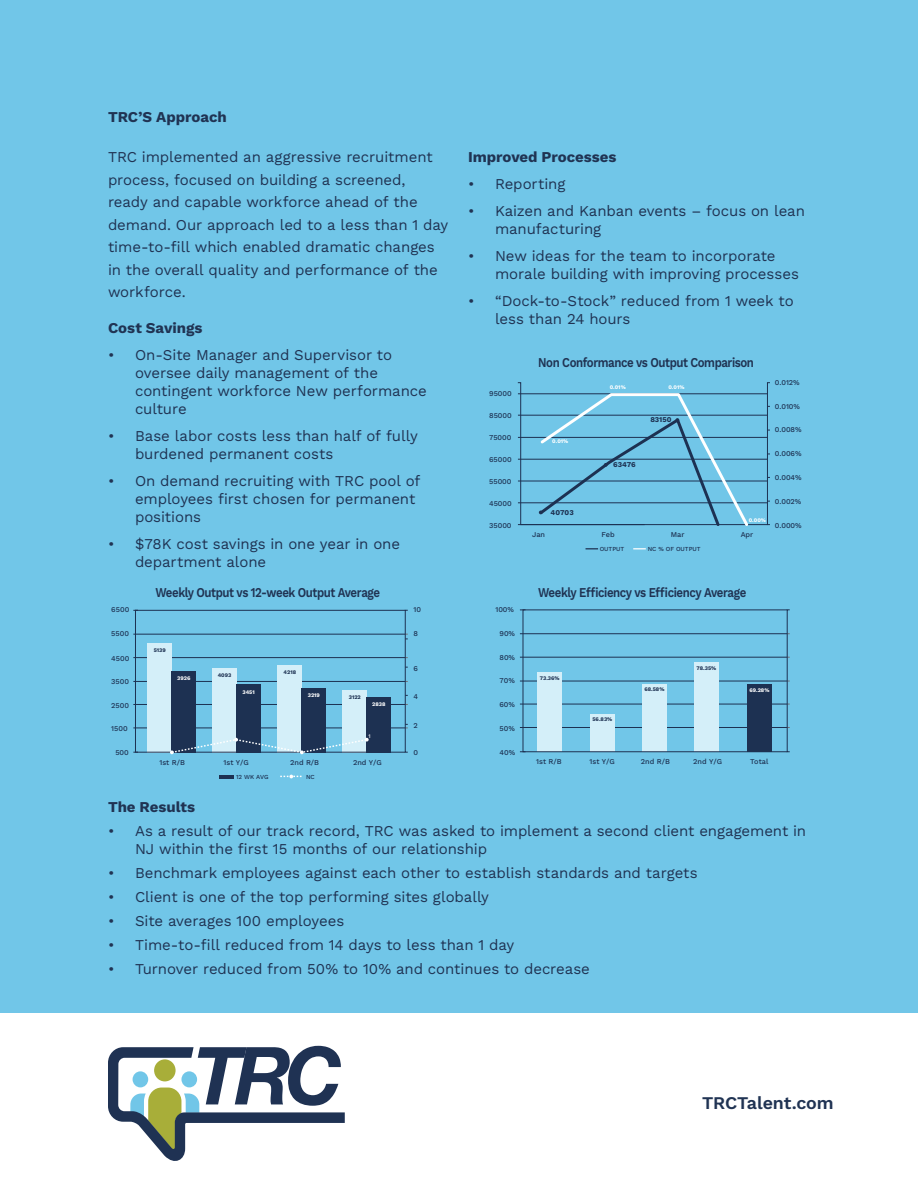
<style>
.page{position:relative;width:918px;height:1188px;background:#fff}
.page>*{position:absolute;margin:0;border:0;box-sizing:border-box;transform-origin:0 0}
.t1{font:600 17.85px "Work Sans";letter-spacing:-.01em;color:#203353}
.Body{font:15px/18px "Work Sans";letter-spacing:-.005em;color:#203353}
.Subhead{font:700 15px "Work Sans";letter-spacing:-.005em;color:#203353}
.t2{font:600 13.5px "Work Sans";letter-spacing:-.04em;color:#203353;scale:.85 1}
.t3{font:500 7.35px "Work Sans";color:#1d3152}
.t4{font:700 7.35px "Work Sans";color:#1d3152}
.t5{font:500 6.15px "Work Sans";color:#1d3152}
.t6{font:700 5.4px "Work Sans";color:#fff}
.t7{font:700 5.4px "Work Sans";color:#1d3152}
.t8{font:500 5.4px "Work Sans";color:#fff}
</style>
<div class="page">
<div style="left:0;top:0;width:918px;height:1012px;background:#71c6e8"></div>
<svg style="left:108px;top:1046px;width:237px;height:115px"></svg>
<hr style="left:518px;top:393px;width:249px;height:1px;background:#1d3152">
<hr style="left:518px;top:415px;width:249px;height:1px;background:#1d3152">
<hr style="left:518px;top:437px;width:249px;height:1px;background:#1d3152">
<hr style="left:518px;top:459px;width:249px;height:1px;background:#1d3152">
<hr style="left:518px;top:481px;width:249px;height:1px;background:#1d3152">
<hr style="left:518px;top:503px;width:249px;height:1px;background:#1d3152">
<hr style="left:518px;top:524px;width:249px;height:1px;background:#1d3152">
<div style="left:767px;top:382px;width:3px;height:143px;border:1px solid #1d3152"></div>
<svg style="left:586px;top:548px;width:12px;height:1px"></svg>
<svg style="left:633px;top:548px;width:13px;height:1px"></svg>
<svg style="left:517px;top:382px;width:234px;height:144px"></svg>
<hr style="left:133px;top:610px;width:272px;height:1px;background:#1d3152">
<hr style="left:133px;top:634px;width:272px;height:1px;background:#1d3152">
<hr style="left:133px;top:657px;width:272px;height:1px;background:#1d3152">
<hr style="left:133px;top:681px;width:272px;height:1px;background:#1d3152">
<hr style="left:133px;top:704px;width:272px;height:1px;background:#1d3152">
<hr style="left:133px;top:728px;width:272px;height:1px;background:#1d3152">
<div style="left:405px;top:610px;width:3px;height:142px;border:1px solid #1d3152"></div>
<div style="left:135px;top:610px;width:3px;height:142px;border:1px solid #1d3152"></div>
<svg style="left:405px;top:724px;width:3px;height:5px"></svg>
<div style="left:148px;top:643px;width:24px;height:109px;background:#d4eff9"></div>
<div style="left:172px;top:671px;width:24px;height:81px;background:#1d3152"></div>
<div style="left:213px;top:668px;width:24px;height:84px;background:#d4eff9"></div>
<div style="left:237px;top:684px;width:24px;height:68px;background:#1d3152"></div>
<div style="left:278px;top:665px;width:24px;height:87px;background:#d4eff9"></div>
<div style="left:302px;top:688px;width:24px;height:64px;background:#1d3152"></div>
<div style="left:343px;top:690px;width:24px;height:62px;background:#d4eff9"></div>
<div style="left:367px;top:697px;width:24px;height:55px;background:#1d3152"></div>
<hr style="left:133px;top:752px;width:272px;height:1px;background:#1d3152">
<hr style="left:219px;top:775px;width:15px;height:3px;background:#1d3152">
<svg style="left:280px;top:775px;width:22px;height:3px"></svg>
<svg style="left:170px;top:738px;width:199px;height:16px"></svg>
<hr style="left:520px;top:610px;width:267px;height:1px;background:#1d3152">
<hr style="left:520px;top:633px;width:267px;height:1px;background:#1d3152">
<hr style="left:520px;top:657px;width:267px;height:1px;background:#1d3152">
<hr style="left:520px;top:681px;width:267px;height:1px;background:#1d3152">
<hr style="left:520px;top:704px;width:267px;height:1px;background:#1d3152">
<hr style="left:520px;top:727px;width:267px;height:1px;background:#1d3152">
<div style="left:787px;top:610px;width:3px;height:142px;border:1px solid #1d3152"></div>
<div style="left:538px;top:673px;width:24px;height:79px;background:#d4eff9"></div>
<div style="left:590px;top:714px;width:24px;height:38px;background:#d4eff9"></div>
<div style="left:643px;top:685px;width:24px;height:67px;background:#d4eff9"></div>
<div style="left:694px;top:663px;width:24px;height:89px;background:#d4eff9"></div>
<div style="left:747px;top:684px;width:24px;height:68px;background:#1d3152"></div>
<hr style="left:520px;top:751px;width:267px;height:1px;background:#1d3152">
<p class="Subhead" style="left:108px;top:105px;width:120px">TRC’S Approach</p>
<p class="Body" style="left:108px;top:145px;width:342px;line-height:22.5px">TRC implemented an aggressive recruitment process, focused on building a screened, ready and capable workforce ahead of the demand. Our approach led to a less than 1 day time-to-fill which enabled dramatic changes in the overall quality and performance of the workforce.</p>
<p class="Subhead" style="left:108px;top:317px;width:96px">Cost Savings</p>
<p class="Body" style="left:135px;top:346px;width:293px;text-indent:-27px">• On-Site Manager and Supervisor to oversee daily management of the contingent workforce New performance culture</p>
<p class="Body" style="left:135px;top:427px;width:284px;text-indent:-27px">• Base labor costs less than half of fully burdened permanent costs</p>
<p class="Body" style="left:135px;top:472px;width:287px;text-indent:-27px">• On demand recruiting with TRC pool of employees first chosen for permanent positions</p>
<p class="Body" style="left:135px;top:535px;width:267px;text-indent:-27px">• $78K cost savings in one year in one department alone</p>
<p class="t2" style="left:155px;top:582px;width:266px">Weekly Output vs 12-week Output Average</p>
<p class="t3" style="left:413px;top:604px;width:9px">10</p>
<p class="t3" style="left:111px;top:604px;width:20px">6500</p>
<p class="t3" style="left:111px;top:628px;width:19px">5500</p>
<p class="t3" style="left:111px;top:653px;width:20px">4500</p>
<p class="t3" style="left:111px;top:676px;width:19px">3500</p>
<p class="t3" style="left:111px;top:699px;width:19px">2500</p>
<p class="t3" style="left:111px;top:723px;width:18px">1500</p>
<p class="t3" style="left:115px;top:747px;width:15px">500</p>
<p class="t3" style="left:413px;top:747px;width:6px">0</p>
<p class="t3" style="left:413px;top:628px;width:6px">8</p>
<p class="t7" style="left:154px;top:646px;width:14px">5139</p>
<p class="t3" style="left:413px;top:662px;width:6px">6</p>
<p class="t3" style="left:413px;top:691px;width:6px">4</p>
<p class="t3" style="left:413px;top:720px;width:6px">2</p>
<p class="t7" style="left:284px;top:668px;width:14px">4218</p>
<p class="t7" style="left:218px;top:671px;width:15px">4093</p>
<p class="t6" style="left:177px;top:675px;width:15px">3926</p>
<p class="t6" style="left:242px;top:688px;width:14px">3451</p>
<p class="t6" style="left:308px;top:691px;width:14px">3219</p>
<p class="t7" style="left:349px;top:693px;width:14px">3122</p>
<p class="t6" style="left:372px;top:700px;width:15px">2838</p>
<p class="t8" style="left:368px;top:732px;width:4px">1</p>
<p class="t3" style="left:159px;top:757px;width:27px">1st R/B</p>
<p class="t3" style="left:224px;top:757px;width:27px">1st Y/G</p>
<p class="t3" style="left:290px;top:757px;width:30px">2nd R/B</p>
<p class="t3" style="left:353px;top:757px;width:30px">2nd Y/G</p>
<p class="t5" style="left:236px;top:772px;width:34px">12 WK AVG</p>
<p class="t5" style="left:306px;top:772px;width:10px">NC</p>
<p class="Subhead" style="left:468px;top:146px;width:150px">Improved Processes</p>
<p class="Body" style="left:468px;top:175px;width:99px">• Reporting</p>
<p class="Body" style="left:495px;top:202px;width:311px;text-indent:-27px">• Kaizen and Kanban events – focus on lean manufacturing</p>
<p class="Body" style="left:495px;top:247px;width:305px;text-indent:-27px">• New ideas for the team to incorporate morale building with improving processes</p>
<p class="Body" style="left:495px;top:292px;width:300px;text-indent:-27px">• “Dock-to-Stock” reduced from 1 week to less than 24 hours</p>
<p class="t2" style="left:538px;top:352px;width:255px">Non Conformance vs Output Comparison</p>
<p class="t6" style="left:610px;top:383px;width:18px">0.01%</p>
<p class="t6" style="left:668px;top:383px;width:18px">0.01%</p>
<p class="t3" style="left:775px;top:377px;width:27px">0.012%</p>
<p class="t3" style="left:489px;top:388px;width:24px">95000</p>
<p class="t3" style="left:489px;top:410px;width:24px">85000</p>
<p class="t3" style="left:489px;top:432px;width:24px">75000</p>
<p class="t3" style="left:489px;top:454px;width:24px">65000</p>
<p class="t3" style="left:489px;top:476px;width:24px">55000</p>
<p class="t3" style="left:489px;top:498px;width:24px">45000</p>
<p class="t3" style="left:489px;top:520px;width:24px">35000</p>
<p class="t3" style="left:775px;top:520px;width:28px">0.000%</p>
<p class="t3" style="left:775px;top:400px;width:27px">0.010%</p>
<p class="t4" style="left:650px;top:414px;width:23px">83150</p>
<p class="t3" style="left:775px;top:424px;width:28px">0.008%</p>
<p class="t6" style="left:552px;top:437px;width:18px">0.01%</p>
<p class="t3" style="left:775px;top:448px;width:28px">0.006%</p>
<p class="t4" style="left:613px;top:459px;width:24px">63476</p>
<p class="t3" style="left:775px;top:472px;width:28px">0.004%</p>
<p class="t3" style="left:775px;top:496px;width:28px">0.002%</p>
<p class="t4" style="left:551px;top:507px;width:25px">40703</p>
<p class="t6" style="left:749px;top:516px;width:19px">0.00%</p>
<p class="t3" style="left:532px;top:529px;width:15px">Jan</p>
<p class="t3" style="left:601px;top:529px;width:15px">Feb</p>
<p class="t3" style="left:671px;top:529px;width:15px">Mar</p>
<p class="t3" style="left:741px;top:529px;width:14px">Apr</p>
<p class="t5" style="left:600px;top:545px;width:26px">OUTPUT</p>
<p class="t5" style="left:648px;top:545px;width:55px">NC % OF OUTPUT</p>
<p class="t3" style="left:495px;top:604px;width:20px">100%</p>
<p class="t3" style="left:499px;top:628px;width:17px">90%</p>
<p class="t3" style="left:499px;top:652px;width:17px">80%</p>
<p class="t3" style="left:499px;top:675px;width:17px">70%</p>
<p class="t3" style="left:499px;top:699px;width:17px">60%</p>
<p class="t3" style="left:499px;top:723px;width:17px">50%</p>
<p class="t3" style="left:499px;top:747px;width:17px">40%</p>
<p class="t2" style="left:538px;top:582px;width:246px">Weekly Efficiency vs Efficiency Average</p>
<p class="t7" style="left:540px;top:674px;width:21px">73.36%</p>
<p class="t7" style="left:592px;top:716px;width:21px">56.83%</p>
<p class="t7" style="left:644px;top:685px;width:22px">68.58%</p>
<p class="t7" style="left:697px;top:664px;width:21px">78.35%</p>
<p class="t6" style="left:749px;top:686px;width:22px">69.28%</p>
<p class="t3" style="left:536px;top:756px;width:27px">1st R/B</p>
<p class="t3" style="left:590px;top:756px;width:27px">1st Y/G</p>
<p class="t3" style="left:641px;top:756px;width:30px">2nd R/B</p>
<p class="t3" style="left:693px;top:756px;width:30px">2nd Y/G</p>
<p class="t3" style="left:750px;top:756px;width:20px">Total</p>
<p class="Subhead" style="left:108px;top:795px;width:89px">The Results</p>
<p class="Body" style="left:135px;top:821px;width:673px;text-indent:-27px">• As a result of our track record, TRC was asked to implement a second client engagement in<br>NJ within the first 15 months of our relationship</p>
<p class="Body" style="left:108px;top:863px;width:591px">• Benchmark employees against each other to establish standards and targets</p>
<p class="Body" style="left:108px;top:887px;width:383px">• Client is one of the top performing sites globally</p>
<p class="Body" style="left:108px;top:911px;width:238px">• Site averages 100 employees</p>
<p class="Body" style="left:108px;top:935px;width:408px">• Time-to-fill reduced from 14 days to less than 1 day</p>
<p class="Body" style="left:108px;top:959px;width:483px">• Turnover reduced from 50% to 10% and continues to decrease</p>
<p class="t1" style="left:702px;top:1089px;width:133px">TRCTalent.com</p>
</div>
